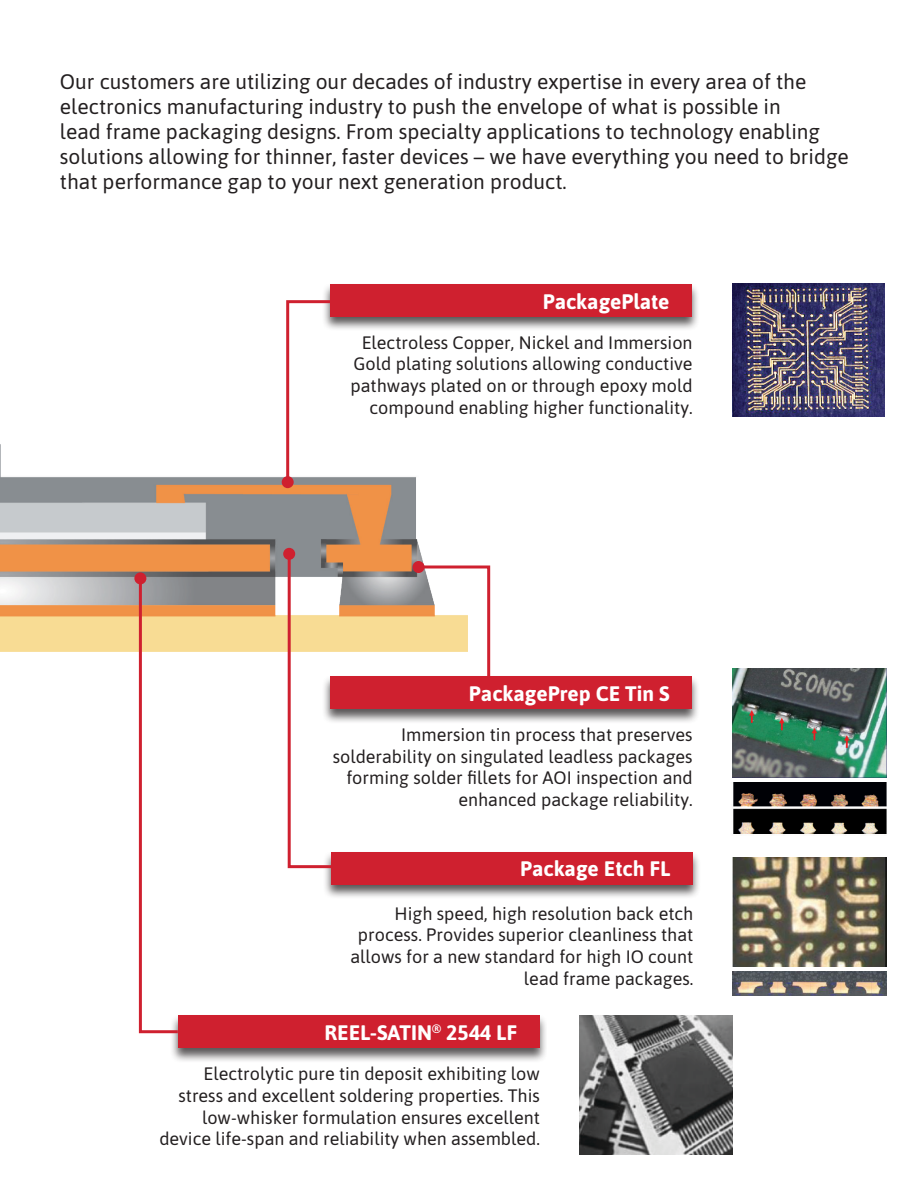
<style>
.page{position:relative;width:918px;height:1188px;background:#fff}
.page>*{position:absolute;margin:0;border:0;box-sizing:border-box;transform-origin:0 0}
.t1{font:21px/25.2px "Asap";color:#231f20}
.t2{font:700 21px "Asap";color:#fff}
.t3{font:18px/21.6px "Asap";color:#231f20;text-align:right}
</style>
<div class="page">
<img style="left:0;top:444px;width:424px;height:208px">
<img style="left:733px;top:783px;width:154px;height:51px">
<img style="left:733px;top:668px;width:153px;height:110px">
<img style="left:733px;top:858px;width:153px;height:109px">
<img style="left:733px;top:972px;width:153px;height:24px">
<div style="left:322px;top:282px;width:378px;height:50px;background:#231f20;opacity:.75"></div>
<div style="left:331px;top:284px;width:361px;height:33px;background:#cf202f"></div>
<img style="left:732px;top:284px;width:153px;height:132px">
<div style="left:322px;top:675px;width:378px;height:49px;background:#231f20;opacity:.75"></div>
<div style="left:331px;top:676px;width:361px;height:33px;background:#cf202f"></div>
<div style="left:170px;top:1014px;width:377px;height:49px;background:#231f20;opacity:.75"></div>
<div style="left:178px;top:1015px;width:361px;height:33px;background:#cf202f"></div>
<div style="left:323px;top:850px;width:378px;height:50px;background:#231f20;opacity:.75"></div>
<div style="left:331px;top:852px;width:362px;height:33px;background:#cf202f"></div>
<img style="left:579px;top:1015px;width:154px;height:140px">
<svg style="left:286px;top:551px;width:49px;height:319px"></svg>
<div style="left:283px;top:548px;width:12px;height:12px;background:#cf202f;border-radius:50%"></div>
<svg style="left:285px;top:299px;width:49px;height:186px"></svg>
<div style="left:282px;top:476px;width:12px;height:12px;background:#cf202f;border-radius:50%"></div>
<svg style="left:137px;top:575px;width:44px;height:460px"></svg>
<div style="left:134px;top:572px;width:12px;height:12px;background:#cf202f;border-radius:50%"></div>
<svg style="left:416px;top:565px;width:76px;height:111px"></svg>
<div style="left:413px;top:561px;width:12px;height:12px;background:#cf202f;border-radius:50%"></div>
<p class="t1" style="left:60px;top:68px;width:790px">Our customers are utilizing our decades of industry expertise in every area of the electronics manufacturing industry to push the envelope of what is possible in<br>lead frame packaging designs. From specialty applications to technology enabling solutions allowing for thinner, faster devices – we have everything you need to bridge that performance gap to your next generation product.</p>
<p class="t2" style="left:543px;top:286px;width:128px">PackagePlate</p>
<p class="t3" style="left:351px;top:331px;width:344px">Electroless Copper, Nickel and Immersion Gold plating solutions allowing conductive pathways plated on or through epoxy mold compound enabling higher functionality.</p>
<p class="t2" style="left:469px;top:679px;width:202px">PackagePrep CE Tin S</p>
<p class="t3" style="left:333px;top:723px;width:362px">Immersion tin process that preserves solderability on singulated leadless packages forming solder fillets for AOI inspection and enhanced package reliability.</p>
<p class="t2" style="left:520px;top:854px;width:152px">Package Etch FL</p>
<p class="t3" style="left:350px;top:902px;width:345px">High speed, high resolution back etch process. Provides superior cleanliness that allows for a new standard for high IO count lead frame packages.</p>
<p class="t2" style="left:324px;top:1018px;width:194px">REEL-SATIN<sup>®</sup> 2544 LF</p>
<p class="t3" style="left:159px;top:1062px;width:382px">Electrolytic pure tin deposit exhibiting low stress and excellent soldering properties. This low-whisker formulation ensures excellent device life-span and reliability when assembled.</p>
</div>
